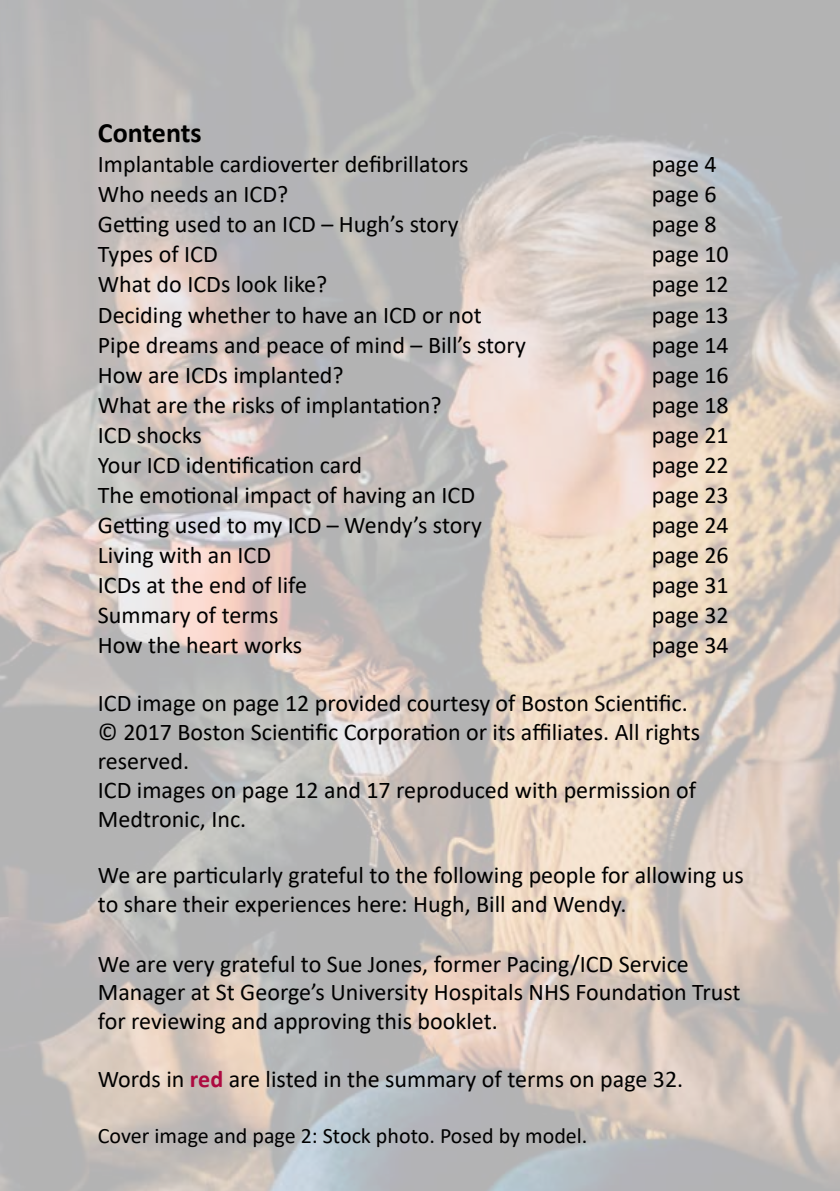
<style>
.page{position:relative;width:840px;height:1191px;background:#fff}
.page>*{position:absolute;margin:0;border:0;box-sizing:border-box;transform-origin:0 0}
.t1{font:700 28px "Calibri";color:#000}
.t2{font:24px/28.8px "Calibri";color:#000}
.t3{font:22px "Calibri";color:#000}
.s1{font-weight:700;color:#ad0a40}
</style>
<div class="page">
<img style="left:0;top:0;width:839px;height:1191px">
<p class="t1" style="left:98px;top:113px;width:105px">Contents</p>
<p class="t2" style="left:98px;top:149px;width:372px">Implantable cardioverter defibrillators</p>
<p class="t2" style="left:651px;top:149px;width:66px">page 4</p>
<p class="t2" style="left:98px;top:179px;width:192px">Who needs an ICD?</p>
<p class="t2" style="left:651px;top:179px;width:66px">page 6</p>
<p class="t2" style="left:98px;top:209px;width:362px">Getting used to an ICD – Hugh’s story</p>
<p class="t2" style="left:651px;top:209px;width:66px">page 8</p>
<p class="t2" style="left:98px;top:239px;width:121px">Types of ICD</p>
<p class="t2" style="left:651px;top:239px;width:78px">page 10</p>
<p class="t2" style="left:98px;top:269px;width:231px">What do ICDs look like?</p>
<p class="t2" style="left:651px;top:269px;width:78px">page 12</p>
<p class="t2" style="left:98px;top:299px;width:385px">Deciding whether to have an ICD or not</p>
<p class="t2" style="left:651px;top:299px;width:78px">page 13</p>
<p class="t2" style="left:98px;top:329px;width:429px">Pipe dreams and peace of mind – Bill’s story</p>
<p class="t2" style="left:651px;top:329px;width:78px">page 14</p>
<p class="t2" style="left:98px;top:359px;width:247px">How are ICDs implanted?</p>
<p class="t2" style="left:651px;top:359px;width:78px">page 16</p>
<p class="t2" style="left:98px;top:389px;width:345px">What are the risks of implantation?</p>
<p class="t2" style="left:651px;top:389px;width:78px">page 18</p>
<p class="t2" style="left:98px;top:419px;width:105px">ICD shocks</p>
<p class="t2" style="left:651px;top:419px;width:78px">page 21</p>
<p class="t2" style="left:98px;top:449px;width:265px">Your ICD identification card</p>
<p class="t2" style="left:651px;top:449px;width:78px">page 22</p>
<p class="t2" style="left:98px;top:479px;width:378px">The emotional impact of having an ICD</p>
<p class="t2" style="left:651px;top:479px;width:78px">page 23</p>
<p class="t2" style="left:98px;top:509px;width:385px">Getting used to my ICD – Wendy’s story</p>
<p class="t2" style="left:651px;top:509px;width:78px">page 24</p>
<p class="t2" style="left:98px;top:539px;width:175px">Living with an ICD</p>
<p class="t2" style="left:651px;top:539px;width:78px">page 26</p>
<p class="t2" style="left:98px;top:569px;width:210px">ICDs at the end of life</p>
<p class="t2" style="left:651px;top:569px;width:78px">page 31</p>
<p class="t2" style="left:98px;top:599px;width:182px">Summary of terms</p>
<p class="t2" style="left:651px;top:599px;width:78px">page 32</p>
<p class="t2" style="left:98px;top:629px;width:206px">How the heart works</p>
<p class="t2" style="left:651px;top:629px;width:78px">page 34</p>
<p class="t2" style="left:98px;top:688px;width:603px">ICD image on page 12 provided courtesy of Boston Scientific. © 2017 Boston Scientific Corporation or its affiliates. All rights reserved.<br>ICD images on page 12 and 17 reproduced with permission of Medtronic, Inc.</p>
<p class="t2" style="left:98px;top:859px;width:647px">We are particularly grateful to the following people for allowing us to share their experiences here: Hugh, Bill and Wendy.</p>
<p class="t2" style="left:98px;top:948px;width:644px">We are very grateful to Sue Jones, former Pacing/ICD Service<br>Manager at St George’s University Hospitals NHS Foundation Trust for reviewing and approving this booklet.</p>
<p class="t2" style="left:98px;top:1063px;width:586px">Words in <span class="s1">red</span> are listed in the summary of terms on page 32.</p>
<p class="t3" style="left:98px;top:1120px;width:491px">Cover image and page 2: Stock photo. Posed by model.</p>
</div>
